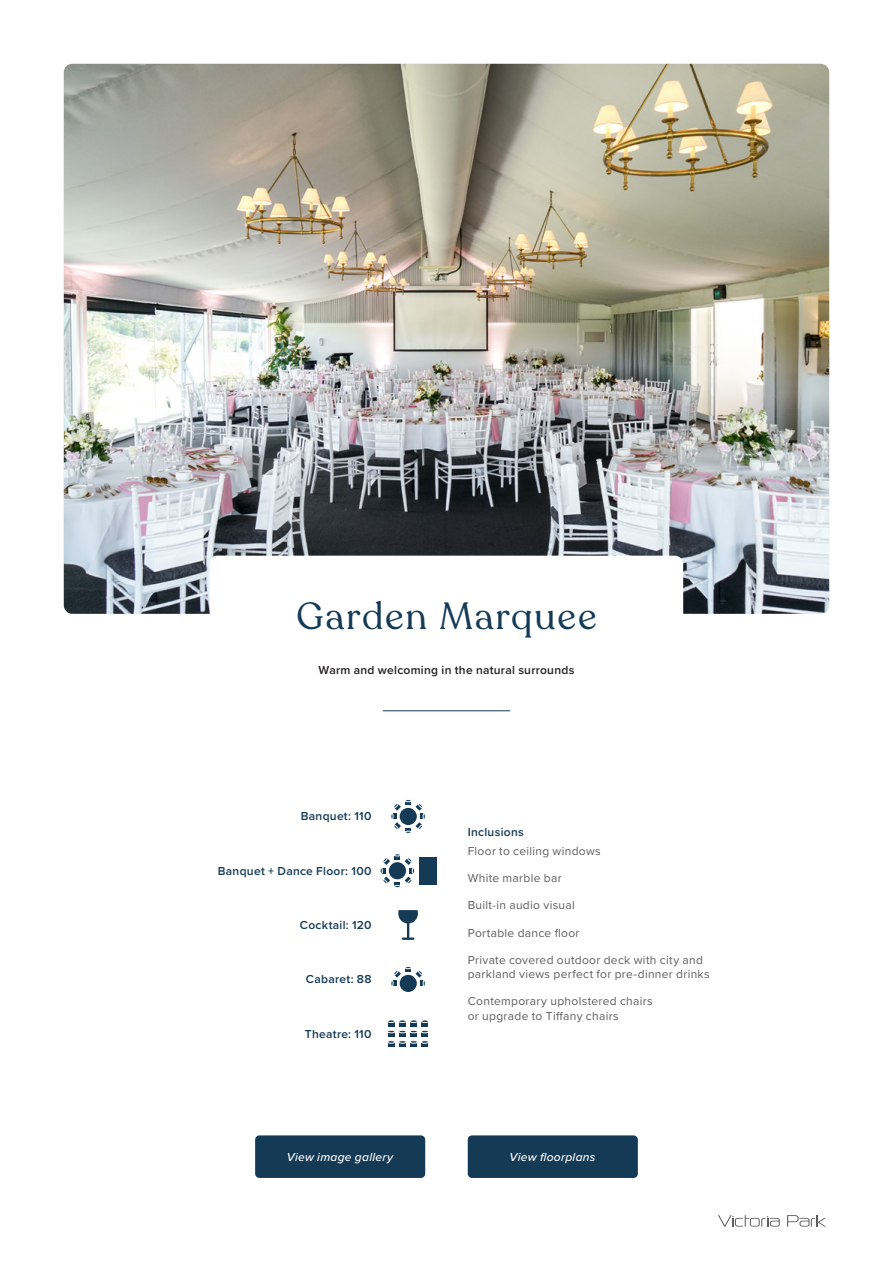
<style>
.page{position:relative;width:893px;height:1263px;background:#fff}
.page>*{position:absolute;margin:0;border:0;box-sizing:border-box;transform-origin:0 0}
.t1{font:37.5px "Recoleta";letter-spacing:.05em;color:#143a55}
.t2{font:12px/14.4px "Proxima Nova";letter-spacing:.025em;color:#5d5d5d}
.t3{font:600 12px "Proxima Nova";letter-spacing:.025em;color:#143a55}
.t4{font:600 12px "Proxima Nova";letter-spacing:.025em;color:#231f20}
.t5{font:italic 500 12px "Proxima Nova";letter-spacing:.025em;color:#fff}
</style>
<div class="page">
<svg style="left:718px;top:1215px;width:62px;height:12px"></svg>
<svg style="left:787px;top:1215px;width:39px;height:11px"></svg>
<img style="left:64px;top:64px;width:765px;height:550px">
<div style="left:210px;top:556px;width:473px;height:116px;background:#fff;border-radius:9px"></div>
<hr style="left:383px;top:710px;width:127px;height:1px;background:#143a55">
<svg style="left:398px;top:910px;width:20px;height:30px"></svg>
<svg style="left:391px;top:799px;width:34px;height:34px"></svg>
<div style="left:400px;top:975px;width:17px;height:17px;background:#143a55;border-radius:50%"></div>
<svg style="left:391px;top:966px;width:34px;height:21px"></svg>
<svg style="left:388px;top:1020px;width:41px;height:27px"></svg>
<svg style="left:380px;top:854px;width:35px;height:34px"></svg>
<div style="left:419px;top:857px;width:17px;height:27px;background:#143a55"></div>
<div style="left:468px;top:1135px;width:170px;height:43px;background:#143a55;border-radius:4px"></div>
<div style="left:255px;top:1135px;width:170px;height:43px;background:#143a55;border-radius:4px"></div>
<h1 class="t1" style="left:296px;top:593px;width:302px">Garden Marquee</h1>
<p class="t4" style="left:319px;top:661px;width:257px">Warm and welcoming in the natural surrounds</p>
<p class="t3" style="left:301px;top:807px;width:72px">Banquet: 110</p>
<p class="t3" style="left:218px;top:862px;width:155px">Banquet + Dance Floor: 100</p>
<p class="t3" style="left:300px;top:916px;width:73px">Cocktail: 120</p>
<p class="t3" style="left:306px;top:970px;width:67px">Cabaret: 88</p>
<p class="t3" style="left:305px;top:1025px;width:68px">Theatre: 110</p>
<p class="t3" style="left:468px;top:823px;width:58px">Inclusions</p>
<p class="t2" style="left:468px;top:843px;width:135px">Floor to ceiling windows</p>
<p class="t2" style="left:468px;top:870px;width:95px">White marble bar</p>
<p class="t2" style="left:468px;top:898px;width:109px">Built-in audio visual</p>
<p class="t2" style="left:468px;top:925px;width:113px">Portable dance floor</p>
<p class="t2" style="left:468px;top:952px;width:243px">Private covered outdoor deck with city and parkland views perfect for pre-dinner drinks</p>
<p class="t2" style="left:468px;top:993px;width:187px">Contemporary upholstered chairs or upgrade to Tiffany chairs</p>
<p class="t5" style="left:287px;top:1148px;width:108px">View image gallery</p>
<p class="t5" style="left:510px;top:1148px;width:87px">View floorplans</p>
</div>
